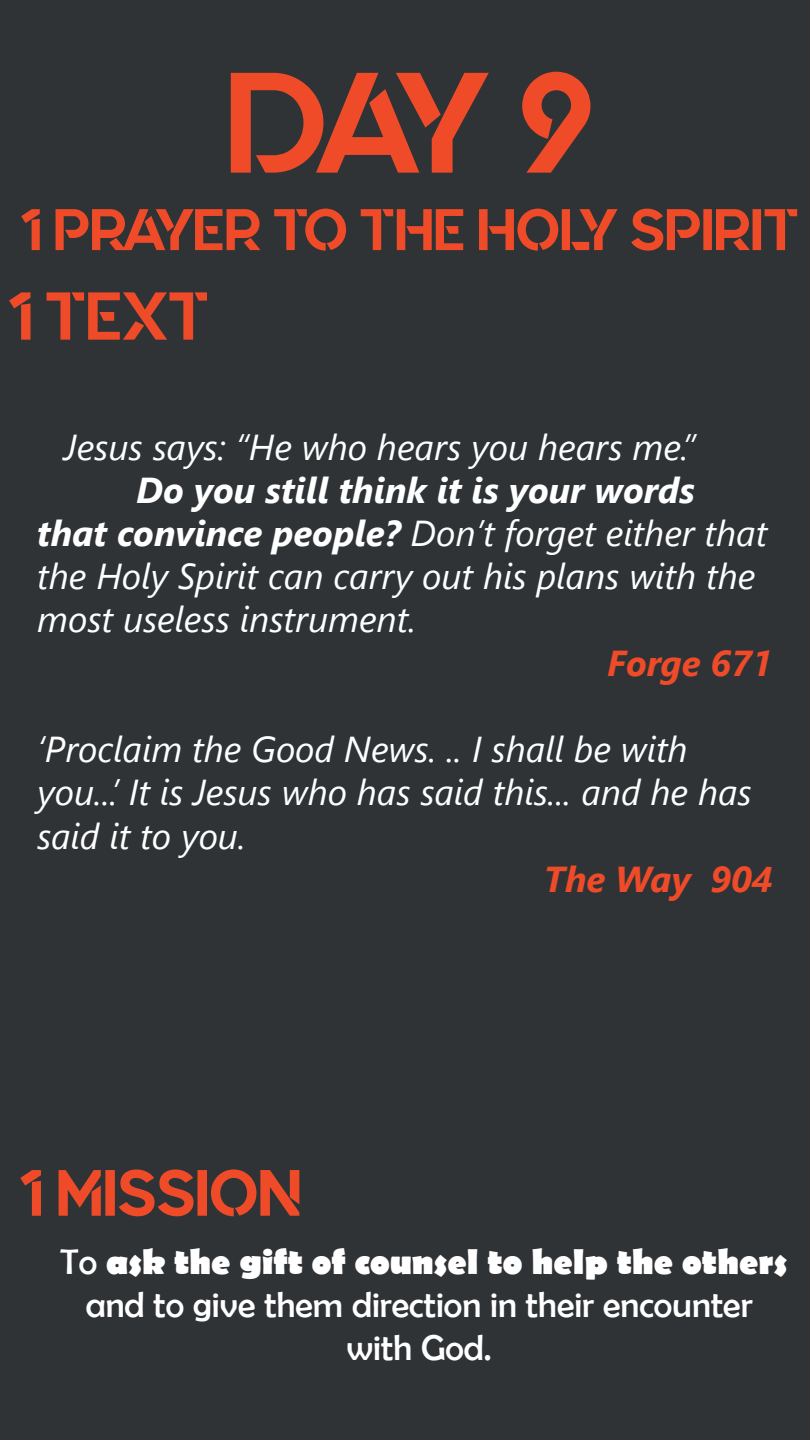
<style>
.page{position:relative;width:810px;height:1440px;background:#fff}
.page>*{position:absolute;margin:0;border:0;box-sizing:border-box;transform-origin:0 0}
.t1{font:142.5px "Quantify";color:#ef4b29}
.t2{font:67.5px "Quantify";color:#ef4b29}
.t3{font:65.25px "Quantify";color:#ef4b29}
.t4{font:58.5px "Quantify";color:#ef4b29}
.t5{font:italic 36px/43.2px "Segoe UI";color:#fff}
.t6{font:36px/43.2px "Berlin Sans FB";color:#fff;text-align:center}
.t7{font:italic 700 36px "Segoe UI";color:#ef4b29}
.s1{font-weight:700}
</style>
<div class="page">
<div style="left:0;top:0;width:810px;height:1439px;background:#2f3336"></div>
<p class="t1" style="left:226px;top:42px;width:368px">DAY 9</p>
<p class="t4" style="left:19px;top:197px;width:781px">1 PRAYER TO THE HOLY SPIRIT</p>
<p class="t2" style="left:7px;top:278px;width:203px">1 TEXT</p>
<p class="t5" style="left:64px;top:419px;width:633px">Jesus says: “He who hears you hears me.”</p>
<p class="t5" style="left:37px;top:462px;width:732px;text-indent:99px"><span class="s1">Do you still think it is your words that convince people?</span> Don’t forget either that the Holy Spirit can carry out his plans with the most useless instrument.</p>
<p class="t7" style="left:607px;top:629px;width:167px">Forge 671</p>
<p class="t5" style="left:37px;top:722px;width:716px">‘Proclaim the Good News. .. I shall be with you...’ It is Jesus who has said this... and he has said it to you.</p>
<p class="t7" style="left:544px;top:845px;width:230px">The Way 904</p>
<p class="t3" style="left:18px;top:1156px;width:285px">1 MISSION</p>
<p class="t6" style="left:60px;top:1239px;width:728px">To <span class="s1">ask the gift of counsel to help the others </span>and to give them direction in their encounter with God.</p>
</div>
